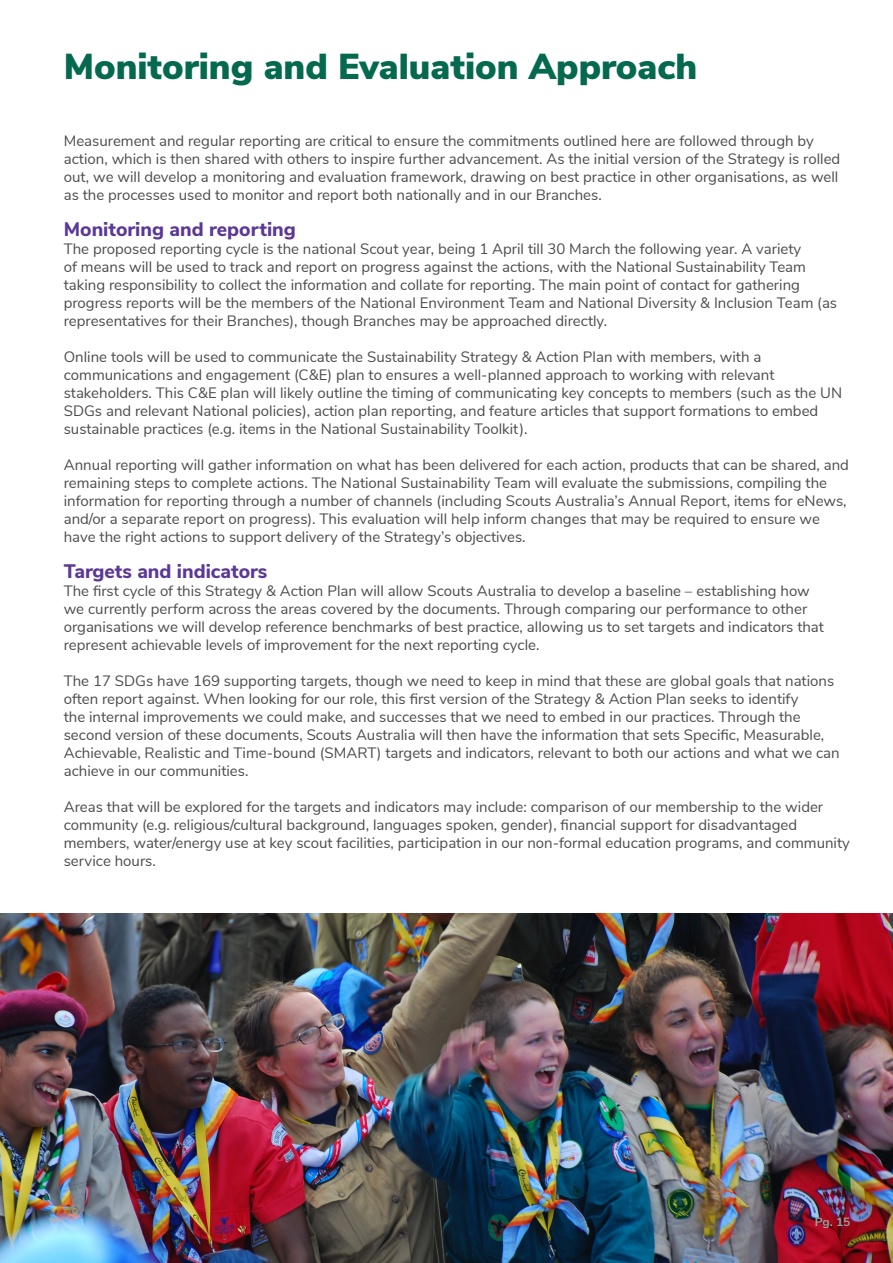
<style>
.page{position:relative;width:893px;height:1263px;background:#fff}
.page>*{position:absolute;margin:0;border:0;box-sizing:border-box;transform-origin:0 0}
.t1{font:900 36px "Nunito Sans";color:#05694f}
.Subheading{font:800 19.5px "Nunito Sans";color:#5b3896}
.Body{font:15px/18px "Nunito Sans";color:#4b4c4d}
.t2{font:700 12px "Nunito Sans";color:#9d9fa2}
</style>
<div class="page">
<img style="left:0;top:913px;width:893px;height:350px">
<p class="t1" style="left:64px;top:40px;width:635px">Monitoring and Evaluation Approach</p>
<p class="Body" style="left:64px;top:130px;width:778px">Measurement and regular reporting are critical to ensure the commitments outlined here are followed through by action, which is then shared with others to inspire further advancement. As the initial version of the Strategy is rolled out, we will develop a monitoring and evaluation framework, drawing on best practice in other organisations, as well as the processes used to monitor and report both nationally and in our Branches.</p>
<p class="Subheading" style="left:64px;top:214px;width:234px">Monitoring and reporting</p>
<p class="Body" style="left:64px;top:238px;width:775px">The proposed reporting cycle is the national Scout year, being 1 April till 30 March the following year. A variety<br>of means will be used to track and report on progress against the actions, with the National Sustainability Team taking responsibility to collect the information and collate for reporting. The main point of contact for gathering progress reports will be the members of the National Environment Team and National Diversity &amp; Inclusion Team (as representatives for their Branches), though Branches may be approached directly.</p>
<p class="Body" style="left:64px;top:346px;width:780px">Online tools will be used to communicate the Sustainability Strategy &amp; Action Plan with members, with a communications and engagement (C&amp;E) plan to ensures a well-planned approach to working with relevant stakeholders. This C&amp;E plan will likely outline the timing of communicating key concepts to members (such as the UN SDGs and relevant National policies), action plan reporting, and feature articles that support formations to embed sustainable practices (e.g. items in the National Sustainability Toolkit).</p>
<p class="Body" style="left:64px;top:454px;width:787px">Annual reporting will gather information on what has been delivered for each action, products that can be shared, and remaining steps to complete actions. The National Sustainability Team will evaluate the submissions, compiling the information for reporting through a number of channels (including Scouts Australia’s Annual Report, items for eNews, and/or a separate report on progress). This evaluation will help inform changes that may be required to ensure we have the right actions to support delivery of the Strategy’s objectives.</p>
<p class="Subheading" style="left:64px;top:556px;width:205px">Targets and indicators</p>
<p class="Body" style="left:64px;top:580px;width:762px">The first cycle of this Strategy &amp; Action Plan will allow Scouts Australia to develop a baseline – establishing how we currently perform across the areas covered by the documents. Through comparing our performance to other organisations we will develop reference benchmarks of best practice, allowing us to set targets and indicators that represent achievable levels of improvement for the next reporting cycle.</p>
<p class="Body" style="left:64px;top:670px;width:777px">The 17 SDGs have 169 supporting targets, though we need to keep in mind that these are global goals that nations often report against. When looking for our role, this first version of the Strategy &amp; Action Plan seeks to identify<br>the internal improvements we could make, and successes that we need to embed in our practices. Through the second version of these documents, Scouts Australia will then have the information that sets Specific, Measurable, Achievable, Realistic and Time-bound (SMART) targets and indicators, relevant to both our actions and what we can achieve in our communities.</p>
<p class="Body" style="left:64px;top:796px;width:788px">Areas that will be explored for the targets and indicators may include: comparison of our membership to the wider community (e.g. religious/cultural background, languages spoken, gender), financial support for disadvantaged members, water/energy use at key scout facilities, participation in our non-formal education programs, and community service hours.</p>
<p class="t2" style="left:815px;top:1213px;width:37px">Pg. 15</p>
</div>
